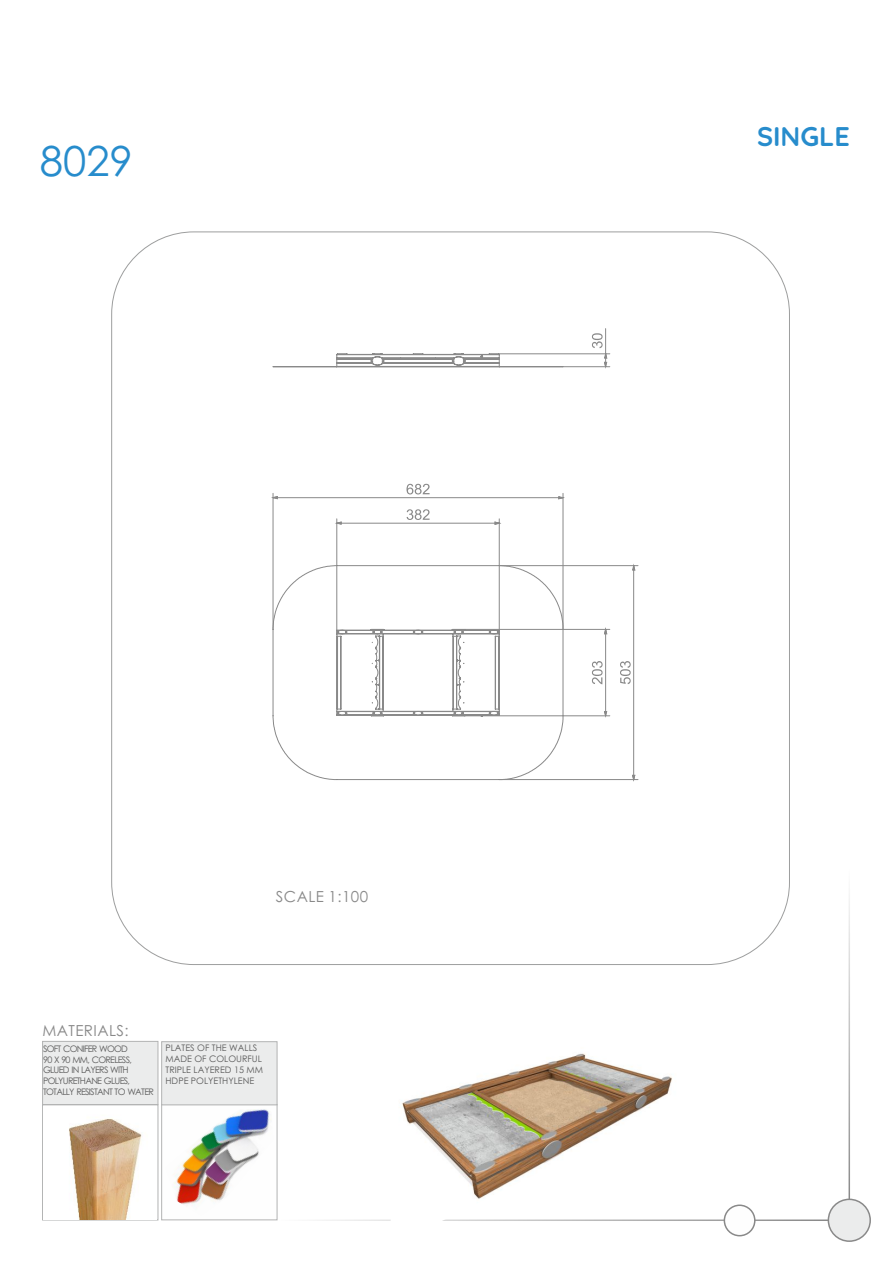
<style>
.page{position:relative;width:893px;height:1263px;background:#fff}
.page>*{position:absolute;margin:0;border:0;box-sizing:border-box;transform-origin:0 0}
.t1{font:41.4px "Century Gothic";color:#278ccc}
.t2{font:700 27px "Quicksand";color:#278ccc}
.t3{font:15.15px "Century Gothic";letter-spacing:.03em;color:#898989}
.t4{font:9px/10.6px "Century Gothic";letter-spacing:-.08em;color:#5b5b5b}
.t5{font:9px/10.6px "Century Gothic";color:#5b5b5b}
</style>
<div class="page">
<hr style="left:278px;top:1219px;width:551px;height:2px;background:#898989">
<hr style="left:848px;top:869px;width:2px;height:330px;background:#898989">
<div style="left:828px;top:1198px;width:43px;height:44px;background:#ebecec;border:2px solid #898989;border-radius:50%"></div>
<div style="left:724px;top:1204px;width:31px;height:32px;background:#fefefe;border:2px solid #898989;border-radius:50%"></div>
<hr style="left:273px;top:493px;width:1px;height:136px;background:#898989">
<hr style="left:563px;top:493px;width:1px;height:136px;background:#898989">
<hr style="left:336px;top:519px;width:1px;height:114px;background:#898989">
<hr style="left:499px;top:519px;width:1px;height:114px;background:#898989">
<hr style="left:563px;top:366px;width:47px;height:1px;background:#898989">
<hr style="left:499px;top:353px;width:111px;height:1px;background:#898989">
<hr style="left:465px;top:715px;width:145px;height:1px;background:#898989">
<hr style="left:465px;top:629px;width:145px;height:1px;background:#898989">
<hr style="left:499px;top:565px;width:139px;height:1px;background:#898989">
<hr style="left:499px;top:779px;width:139px;height:1px;background:#898989">
<svg style="left:272px;top:484px;width:292px;height:41px"></svg>
<svg style="left:592px;top:329px;width:16px;height:388px"></svg>
<svg style="left:620px;top:565px;width:16px;height:216px"></svg>
<svg style="left:273px;top:353px;width:290px;height:14px"></svg>
<svg style="left:273px;top:565px;width:290px;height:215px"></svg>
<div style="left:42px;top:1041px;width:116px;height:64px;background:#ebecec;border:1px solid #b2b3b3"></div>
<div style="left:42px;top:1104px;width:116px;height:116px;border:1px solid #b2b3b3"></div>
<img style="left:43px;top:1106px;width:114px;height:114px">
<img style="left:173px;top:1109px;width:99px;height:97px">
<div style="left:161px;top:1104px;width:116px;height:116px;border:1px solid #b2b3b3"></div>
<div style="left:161px;top:1041px;width:116px;height:64px;background:#ebecec;border:1px solid #b2b3b3"></div>
<img style="left:390px;top:1053px;width:297px;height:168px">
<h1 class="t1" style="left:40px;top:145px;width:94px">8029</h1>
<h3 class="t3" style="left:276px;top:891px;width:94px">SCALE 1:100</h3>
<h3 class="t3" style="left:42px;top:1024px;width:88px">MATERIALS:</h3>
<p class="t4" style="left:43px;top:1044px;width:112px">SOFT CONIFER WOOD<br>90 X 90 MM, CORELESS,<br>GLUED IN LAYERS WITH<br>POLYURETHANE GLUES,<br>TOTALLY RESISTANT TO WATER</p>
<p class="t5" style="left:165px;top:1044px;width:99px">PLATES OF THE WALLS<br>MADE OF COLOURFUL<br>TRIPLE LAYERED 15 MM<br>HDPE POLYETHYLENE</p>
<h2 class="t2" style="left:757px;top:119px;width:94px">SINGLE</h2>
</div>
